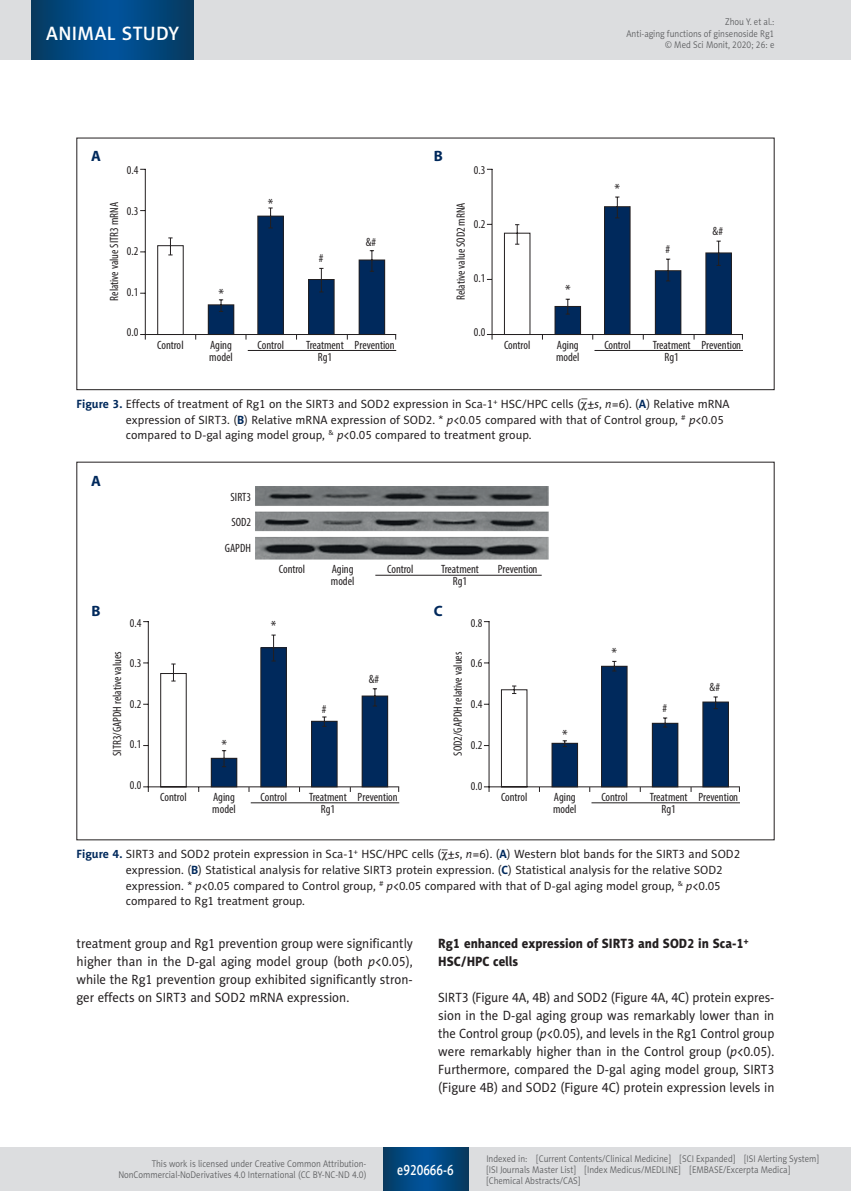
<style>
.page{position:relative;width:851px;height:1191px;background:#fff}
.page>*{position:absolute;margin:0;border:0;box-sizing:border-box;transform-origin:0 0}
.t1{font:19.5px "Naomi Sans EFN Medium";letter-spacing:.015em;color:#fff}
.t2{font:15px "Naomi Sans EFN Medium";color:#fff;scale:.8 1}
.t3{font:condensed 15px "Myriad Pro";color:#231f20}
.t4{font:700 15px "Myriad Pro";color:#00295c}
.MSM_Body{font:13.5px/18px "Naomi Sans EFN";color:#231f20;text-align:justify;scale:.94 1}
.MSM_Body-2{font:13.5px/18px "Naomi Sans EFN";color:#231f20;text-align:justify;scale:.95 1}
.MSM_Headline_2{font:13.5px/18px "Naomi Sans EFN Heavy";color:#231f20;scale:.95 1}
.MSM_Rycina_tytul{font:12px/26.2px "Naomi Sans EFN";color:#231f20}
.t5{font:condensed 12px/12px "Myriad Pro";color:#231f20;text-align:center}
.t6{font:9.75px/11.2px "Naomi Sans EFN Light";color:#57585a;text-align:right;scale:.9 1}
.s1{font-weight:700;color:#00295c}
.s2{font-family:"Standard Sym L"}
.s3{font-style:italic}
</style>
<div class="page">
<svg style="left:140px;top:168px;width:257px;height:183px"></svg>
<svg style="left:207px;top:299px;width:27px;height:36px"></svg>
<svg style="left:245px;top:207px;width:151px;height:133px"></svg>
<svg style="left:486px;top:168px;width:256px;height:183px"></svg>
<svg style="left:554px;top:298px;width:27px;height:37px"></svg>
<svg style="left:592px;top:196px;width:150px;height:144px"></svg>
<div style="left:77px;top:138px;width:697px;height:252px;border:1px solid #231f20"></div>
<img style="left:255px;top:486px;width:293px;height:74px">
<svg style="left:143px;top:621px;width:257px;height:182px"></svg>
<svg style="left:210px;top:750px;width:27px;height:37px"></svg>
<svg style="left:248px;top:634px;width:151px;height:158px"></svg>
<svg style="left:483px;top:621px;width:256px;height:182px"></svg>
<hr style="left:375px;top:575px;width:166px;height:1px;background:#231f20">
<svg style="left:551px;top:740px;width:27px;height:47px"></svg>
<svg style="left:589px;top:660px;width:150px;height:132px"></svg>
<div style="left:0;top:1148px;width:850px;height:43px;background:#dcdddf"></div>
<svg style="left:383px;top:1147px;width:85px;height:43px;background:#02477e"></svg>
<div style="left:0;top:0;width:850px;height:60px;background:#dcdddf"></div>
<hr style="left:850px;top:0;width:1px;height:60px;background:#dcdddf">
<svg style="left:32px;top:0;width:161px;height:60px;background:#02477f"></svg>
<h1 class="t1" style="left:46px;top:22px;width:134px">ANIMAL STUDY</h1>
<p class="t6" style="left:626px;top:16px;width:166px">Zhou Y. et al.:<br>Anti-aging functions of ginsenoside Rg1 © Med Sci Monit, 2020; 26: e</p>
<p class="t4" style="left:91px;top:147px;width:11px">A</p>
<p class="t4" style="left:433px;top:147px;width:11px">B</p>
<p class="t5" style="left:108px;top:301px;width:100px;rotate:-90deg">Relative value SITR3 mRNA</p>
<p class="t5" style="left:127px;top:164px;width:13px">0.4</p>
<p class="t5" style="left:127px;top:204px;width:13px">0.3</p>
<p class="t5" style="left:127px;top:245px;width:13px">0.2</p>
<p class="t5" style="left:127px;top:285px;width:13px">0.1</p>
<p class="t5" style="left:127px;top:326px;width:13px">0.0</p>
<p class="t3" style="left:218px;top:285px;width:7px">*</p>
<p class="t3" style="left:268px;top:195px;width:7px">*</p>
<p class="t5" style="left:319px;top:252px;width:6px">#</p>
<p class="t5" style="left:365px;top:236px;width:12px">&amp;#</p>
<p class="t5" style="left:157px;top:338px;width:28px">Control</p>
<p class="t5" style="left:209px;top:338px;width:25px;text-align:left">Aging model</p>
<p class="t5" style="left:257px;top:338px;width:28px">Control</p>
<p class="t5" style="left:306px;top:338px;width:39px">Treatment<br>Rg1</p>
<p class="t5" style="left:354px;top:338px;width:42px">Prevention</p>
<p class="t5" style="left:473px;top:164px;width:13px">0.3</p>
<p class="t5" style="left:454px;top:300px;width:99px;rotate:-90deg">Relative value SOD2 mRNA</p>
<p class="t5" style="left:473px;top:218px;width:13px">0.2</p>
<p class="t5" style="left:473px;top:272px;width:13px">0.1</p>
<p class="t5" style="left:473px;top:326px;width:13px">0.0</p>
<p class="t3" style="left:565px;top:281px;width:7px">*</p>
<p class="t3" style="left:614px;top:179px;width:7px">*</p>
<p class="t5" style="left:665px;top:243px;width:6px">#</p>
<p class="t5" style="left:712px;top:224px;width:12px">&amp;#</p>
<p class="t5" style="left:504px;top:338px;width:28px">Control</p>
<p class="t5" style="left:556px;top:338px;width:25px;text-align:left">Aging model</p>
<p class="t5" style="left:604px;top:338px;width:28px">Control</p>
<p class="t5" style="left:652px;top:338px;width:39px">Treatment<br>Rg1</p>
<p class="t5" style="left:701px;top:338px;width:41px">Prevention</p>
<p class="MSM_Rycina_tytul" style="left:77px;top:391px;width:654px"><span class="s1">Figure 3.</span> Effects of treatment of Rg1 on the SIRT3 and SOD2 expression in Sca-1<sup>+</sup> HSC/HPC cells (<span class="s2">c</span>±<span class="s3">s</span>, <span class="s3">n</span>=6). (<span class="s1">A</span>) Relative mRNA</p>
<p class="MSM_Rycina_tytul" style="left:126px;top:380px;width:599px;text-indent:455px">_<br>expression of SIRT3. (<span class="s1">B</span>) Relative mRNA expression of SOD2. * <span class="s3">p</span>&lt;0.05 compared with that of Control group, <sup>#</sup> <span class="s3">p</span>&lt;0.05</p>
<p class="MSM_Rycina_tytul" style="left:126px;top:422px;width:407px">compared to D-gal aging model group, <sup>&amp;</sup> <span class="s3">p</span>&lt;0.05 compared to treatment group.</p>
<p class="t4" style="left:91px;top:471px;width:11px">A</p>
<p class="t5" style="left:225px;top:484px;width:28px;line-height:25.5px">SIRT3<br>SOD2<br>GAPDH</p>
<p class="t5" style="left:279px;top:563px;width:28px">Control</p>
<p class="t5" style="left:331px;top:563px;width:25px;text-align:left">Aging model</p>
<p class="t5" style="left:387px;top:563px;width:28px">Control</p>
<p class="t5" style="left:441px;top:563px;width:39px">Treatment<br>Rg1</p>
<p class="t5" style="left:497px;top:563px;width:41px">Prevention</p>
<p class="t4" style="left:91px;top:601px;width:11px">B</p>
<p class="t4" style="left:433px;top:601px;width:10px">C</p>
<p class="t5" style="left:111px;top:756px;width:106px;rotate:-90deg">SITR3/GAPDH relative values</p>
<p class="t5" style="left:130px;top:616px;width:13px">0.4</p>
<p class="t5" style="left:130px;top:657px;width:13px">0.3</p>
<p class="t5" style="left:130px;top:697px;width:13px">0.2</p>
<p class="t5" style="left:130px;top:738px;width:13px">0.1</p>
<p class="t5" style="left:130px;top:778px;width:13px">0.0</p>
<p class="t3" style="left:271px;top:617px;width:7px">*</p>
<p class="t3" style="left:221px;top:735px;width:7px">*</p>
<p class="t5" style="left:322px;top:702px;width:6px">#</p>
<p class="t5" style="left:368px;top:672px;width:12px">&amp;#</p>
<p class="t5" style="left:160px;top:791px;width:28px">Control</p>
<p class="t5" style="left:212px;top:791px;width:25px;text-align:left">Aging model</p>
<p class="t5" style="left:260px;top:791px;width:28px">Control</p>
<p class="t5" style="left:309px;top:791px;width:39px">Treatment<br>Rg1</p>
<p class="t5" style="left:357px;top:791px;width:42px">Prevention</p>
<p class="t5" style="left:451px;top:755px;width:105px;rotate:-90deg">SOD2/GAPDH relative values</p>
<p class="t5" style="left:470px;top:616px;width:13px">0.8</p>
<p class="t5" style="left:470px;top:657px;width:13px">0.6</p>
<p class="t5" style="left:470px;top:698px;width:13px">0.4</p>
<p class="t5" style="left:470px;top:739px;width:13px">0.2</p>
<p class="t5" style="left:470px;top:780px;width:13px">0.0</p>
<p class="t3" style="left:562px;top:726px;width:7px">*</p>
<p class="t3" style="left:611px;top:644px;width:7px">*</p>
<p class="t5" style="left:662px;top:702px;width:6px">#</p>
<p class="t5" style="left:709px;top:680px;width:12px">&amp;#</p>
<p class="t5" style="left:501px;top:791px;width:28px">Control</p>
<p class="t5" style="left:553px;top:791px;width:25px;text-align:left">Aging model</p>
<p class="t5" style="left:601px;top:791px;width:28px">Control</p>
<p class="t5" style="left:649px;top:791px;width:39px">Treatment<br>Rg1</p>
<p class="t5" style="left:698px;top:791px;width:41px">Prevention</p>
<p class="MSM_Rycina_tytul" style="left:77px;top:841px;width:665px"><span class="s1">Figure 4.</span> SIRT3 and SOD2 protein expression in Sca-1<sup>+</sup> HSC/HPC cells (<span class="s2">c</span>±<span class="s3">s</span>, <span class="s3">n</span>=6). (<span class="s1">A</span>) Western blot bands for the SIRT3 and SOD2</p>
<p class="MSM_Rycina_tytul" style="left:126px;top:830px;width:598px;text-indent:316px">_<br>expression. (<span class="s1">B</span>) Statistical analysis for relative SIRT3 protein expression. (<span class="s1">C</span>) Statistical analysis for the relative SOD2</p>
<p class="MSM_Rycina_tytul" style="left:126px;top:877px;width:596px;line-height:15.8px">expression. * <span class="s3">p</span>&lt;0.05 compared to Control group, <sup>#</sup> <span class="s3">p</span>&lt;0.05 compared with that of D-gal aging model group, <sup>&amp;</sup> <span class="s3">p</span>&lt;0.05 compared to Rg1 treatment group.</p>
<p class="MSM_Body-2" style="left:77px;top:934px;width:355px">treatment group and Rg1 prevention group were significantly higher than in the D-gal aging model group (both <span class="s3">p</span>&lt;0.05), while the Rg1 prevention group exhibited significantly stron&shy;ger effects on SIRT3 and SOD2 mRNA expression.</p>
<p class="MSM_Headline_2" style="left:438px;top:934px;width:328px">Rg1 enhanced expression of SIRT3 and SOD2 in Sca-1<sup>+<br></sup>HSC/HPC cells</p>
<p class="MSM_Body" style="left:438px;top:988px;width:359px">SIRT3 (Figure 4A, 4B) and SOD2 (Figure 4A, 4C) protein expres&shy;sion in the D-gal aging group was remarkably lower than in the Control group (<span class="s3">p</span>&lt;0.05), and levels in the Rg1 Control group were remarkably higher than in the Control group (<span class="s3">p</span>&lt;0.05).<br>Furthermore, compared the D-gal aging model group, SIRT3 (Figure 4B) and SOD2 (Figure 4C) protein expression levels in</p>
<p class="t6" style="left:118px;top:1158px;width:277px">This work is licensed under Creative Common Attribution-<br>NonCommercial-NoDerivatives 4.0 International (CC BY-NC-ND 4.0)</p>
<p class="t2" style="left:397px;top:1160px;width:72px">e920666-6</p>
<p class="t6" style="left:486px;top:1152px;width:371px;text-align:left">Indexed in: [Current Contents/Clinical Medicine] [SCI Expanded] [ISI Alerting System] [ISI Journals Master List] [Index Medicus/MEDLINE] [EMBASE/Excerpta Medica] [Chemical Abstracts/CAS]</p>
</div>
